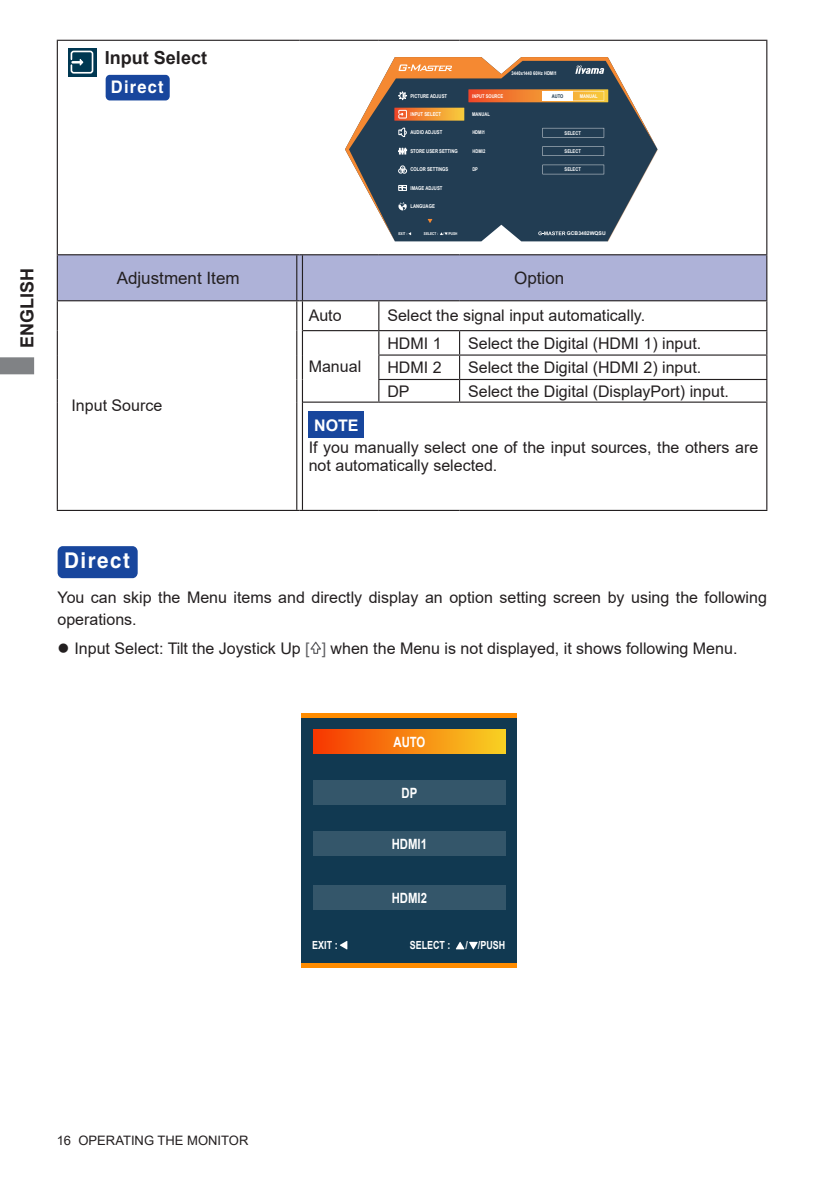
<style>
.page{position:relative;width:840px;height:1191px;background:#fff}
.page>*{position:absolute;margin:0;border:0;box-sizing:border-box;transform-origin:0 0}
.t1{font:700 21.6px "Helvetica";letter-spacing:.075em;color:#fff;scale:.95 1}
.t2{font:700 18px "Arial";color:#231f20}
.t3{font:700 17.4px "Helvetica";letter-spacing:.075em;color:#fff;scale:.95 1}
.t4{font:17px "Arial";color:#231f20}
.t5{font:16px/18.4px "Arial";color:#231f20}
.t6{font:700 16px "Arial";color:#fff}
.t7{font:700 14.2px "Arial";color:#fff;scale:.8 1}
.t8{font:13px "Arial";color:#231f20}
.t9{font:700 11.2px "Arial";color:#fff;scale:.8 1}
.t10{font:700 5.4px "Arial";color:#fff;scale:.8 1}
.t11{font:700 5.2px "Arial";color:#fff;scale:.8 1}
.t12{font:700 5.2px "Arial";color:#fff}
.t13{font:700 5.2px "Arial";color:#223d53;scale:.8 1}
.t14{font:700 4px "Arial";color:#fff;scale:.8 1}
.s1{color:#636366}
</style>
<div class="page">
<svg style="left:0;top:357px;width:34px;height:17px"></svg>
<svg style="left:297px;top:402px;width:5px;height:108px"></svg>
<hr style="left:765px;top:41px;width:2px;height:213px;background:#231f20">
<hr style="left:765px;top:255px;width:2px;height:45px;background:#231f20">
<hr style="left:57px;top:40px;width:242px;height:1px;background:#231f20">
<hr style="left:57px;top:41px;width:1px;height:213px;background:#231f20">
<hr style="left:299px;top:40px;width:79px;height:1px;background:#231f20">
<hr style="left:378px;top:40px;width:81px;height:1px;background:#231f20">
<hr style="left:459px;top:40px;width:308px;height:1px;background:#231f20">
<hr style="left:57px;top:254px;width:242px;height:1px;background:#231f20">
<hr style="left:57px;top:402px;width:1px;height:108px;background:#231f20">
<hr style="left:57px;top:510px;width:242px;height:1px;background:#231f20">
<hr style="left:765px;top:301px;width:2px;height:29px;background:#231f20">
<hr style="left:765px;top:331px;width:2px;height:23px;background:#231f20">
<hr style="left:765px;top:356px;width:2px;height:23px;background:#231f20">
<hr style="left:765px;top:380px;width:2px;height:21px;background:#231f20">
<hr style="left:765px;top:403px;width:2px;height:107px;background:#231f20">
<hr style="left:299px;top:254px;width:79px;height:1px;background:#231f20">
<hr style="left:378px;top:254px;width:81px;height:1px;background:#231f20">
<hr style="left:459px;top:254px;width:308px;height:1px;background:#231f20">
<hr style="left:459px;top:300px;width:308px;height:1px;background:#231f20">
<hr style="left:459px;top:330px;width:308px;height:1px;background:#231f20">
<hr style="left:459px;top:354px;width:308px;height:2px;background:#231f20">
<hr style="left:459px;top:379px;width:308px;height:1px;background:#231f20">
<hr style="left:303px;top:401px;width:75px;height:2px;background:#231f20">
<hr style="left:378px;top:401px;width:81px;height:2px;background:#231f20">
<hr style="left:459px;top:401px;width:308px;height:2px;background:#231f20">
<hr style="left:299px;top:510px;width:79px;height:1px;background:#231f20">
<hr style="left:378px;top:510px;width:81px;height:1px;background:#231f20">
<hr style="left:459px;top:510px;width:308px;height:1px;background:#231f20">
<svg style="left:57px;top:255px;width:709px;height:147px"></svg>
<hr style="left:296px;top:402px;width:1px;height:108px;background:#231f20">
<hr style="left:302px;top:402px;width:1px;height:108px;background:#231f20">
<svg style="left:345px;top:57px;width:312px;height:184px;fill:#223d53"></svg>
<svg style="left:575px;top:65px;width:28px;height:9px"></svg>
<svg style="left:398px;top:64px;width:54px;height:7px"></svg>
<svg style="left:398px;top:166px;width:8px;height:7px"></svg>
<svg style="left:394px;top:108px;width:70px;height:13px"></svg>
<svg style="left:398px;top:127px;width:9px;height:10px"></svg>
<svg style="left:398px;top:148px;width:8px;height:6px"></svg>
<div style="left:398px;top:185px;width:8px;height:6px;border:1px solid #fff"></div>
<svg style="left:398px;top:185px;width:8px;height:5px"></svg>
<svg style="left:398px;top:202px;width:8px;height:8px"></svg>
<svg style="left:538px;top:231px;width:27px;height:4px"></svg>
<svg style="left:398px;top:92px;width:8px;height:8px"></svg>
<svg style="left:427px;top:219px;width:5px;height:4px"></svg>
<svg style="left:439px;top:232px;width:8px;height:3px"></svg>
<svg style="left:468px;top:89px;width:140px;height:13px"></svg>
<div style="left:542px;top:91px;width:31px;height:10px;background:#fff"></div>
<svg style="left:542px;top:128px;width:61px;height:9px"></svg>
<svg style="left:542px;top:146px;width:61px;height:10px"></svg>
<svg style="left:542px;top:165px;width:61px;height:9px"></svg>
<div style="left:308px;top:411px;width:56px;height:26px;background:#18469d"></div>
<div style="left:106px;top:76px;width:63px;height:24px;background:#18469d;border-radius:3px"></div>
<div style="left:106px;top:75px;width:64px;height:25px;border:2px solid #18469d;border-radius:3px"></div>
<svg style="left:68px;top:48px;width:28px;height:28px"></svg>
<div style="left:71px;top:51px;width:22px;height:23px;border:2px solid #fff;border-radius:2px"></div>
<svg style="left:72px;top:58px;width:11px;height:8px"></svg>
<svg style="left:310px;top:641px;width:11px;height:13px"></svg>
<div style="left:59px;top:547px;width:78px;height:30px;background:#18469d;border-radius:4px"></div>
<div style="left:58px;top:546px;width:80px;height:32px;border:2px solid #18469d;border-radius:4px"></div>
<div style="left:301px;top:712px;width:216px;height:255px;background:#113951"></div>
<div style="left:313px;top:780px;width:192px;height:24px;background:#34566a"></div>
<div style="left:313px;top:729px;width:192px;height:25px;background:linear-gradient(to right,#f73600,#f8d123)"></div>
<div style="left:313px;top:831px;width:192px;height:24px;background:#34566a"></div>
<hr style="left:301px;top:963px;width:216px;height:4px;background:#ff8c00">
<div style="left:301px;top:712px;width:216px;height:5px;background:#ff8c00"></div>
<div style="left:313px;top:885px;width:192px;height:25px;background:#34566a"></div>
<svg style="left:455px;top:941px;width:22px;height:8px"></svg>
<svg style="left:340px;top:941px;width:7px;height:8px"></svg>
<p class="t2" style="left:14px;top:348px;width:82px;rotate:-90deg">ENGLISH</p>
<p class="t2" style="left:105px;top:45px;width:104px">Input Select</p>
<p class="t3" style="left:111px;top:76px;width:57px">Direct</p>
<p class="t10" style="left:410px;top:92px;width:47px">PICTURE ADJUST</p>
<p class="t10" style="left:410px;top:110px;width:40px">INPUT SELECT</p>
<p class="t10" style="left:410px;top:129px;width:41px">AUDIO ADJUST</p>
<p class="t10" style="left:410px;top:147px;width:60px">STORE USER SETTING</p>
<p class="t10" style="left:410px;top:166px;width:49px">COLOR SETTINGS</p>
<p class="t10" style="left:410px;top:184px;width:41px">IMAGE ADJUST</p>
<p class="t10" style="left:410px;top:202px;width:32px">LANGUAGE</p>
<p class="t14" style="left:398px;top:231px;width:13px">EXIT :</p>
<p class="t14" style="left:423px;top:231px;width:19px">SELECT :</p>
<p class="t14" style="left:443px;top:231px;width:19px">/ /PUSH</p>
<p class="t11" style="left:472px;top:92px;width:40px">INPUT SOURCE</p>
<p class="t11" style="left:472px;top:111px;width:24px">MANUAL</p>
<p class="t11" style="left:511px;top:70px;width:58px">3440x1440 60Hz HDMI1</p>
<p class="t13" style="left:551px;top:92px;width:16px">AUTO</p>
<p class="t11" style="left:579px;top:92px;width:24px">MANUAL</p>
<p class="t11" style="left:472px;top:129px;width:17px">HDMI1</p>
<p class="t11" style="left:472px;top:147px;width:17px">HDMI2</p>
<p class="t11" style="left:472px;top:166px;width:9px">DP</p>
<p class="t11" style="left:564px;top:166px;width:22px">SELECT</p>
<p class="t11" style="left:564px;top:129px;width:22px">SELECT</p>
<p class="t11" style="left:564px;top:147px;width:22px">SELECT</p>
<p class="t12" style="left:566px;top:230px;width:40px">GCB3482WQSU</p>
<p class="t4" style="left:117px;top:266px;width:124px">Adjustment Item</p>
<p class="t4" style="left:514px;top:266px;width:52px">Option</p>
<p class="t5" style="left:71px;top:396px;width:92px">Input Source</p>
<p class="t5" style="left:308px;top:306px;width:34px">Auto</p>
<p class="t5" style="left:387px;top:306px;width:259px">Select the signal input automatically.</p>
<p class="t5" style="left:308px;top:357px;width:54px">Manual</p>
<p class="t5" style="left:387px;top:334px;width:56px">HDMI 1</p>
<p class="t5" style="left:468px;top:334px;width:234px">Select the Digital (HDMI 1) input.</p>
<p class="t5" style="left:387px;top:358px;width:56px">HDMI 2</p>
<p class="t5" style="left:468px;top:358px;width:234px">Select the Digital (HDMI 2) input.</p>
<p class="t5" style="left:387px;top:381px;width:24px">DP</p>
<p class="t5" style="left:468px;top:381px;width:262px">Select the Digital (DisplayPort) input.</p>
<p class="t6" style="left:314px;top:414px;width:46px">NOTE</p>
<p class="t5" style="left:308px;top:438px;width:451px">If you manually select one of the input sources, the others are not automatically selected.</p>
<h1 class="t1" style="left:64px;top:547px;width:71px">Direct</h1>
<p class="t5" style="left:57px;top:585px;width:710px;line-height:22.6px">You can skip the Menu items and directly display an option setting screen by using the following operations.</p>
<p class="t5" style="left:74px;top:639px;width:664px">Input Select: Tilt the Joystick Up <span class="s1">[ ]</span> when the Menu is not displayed, it shows following Menu.</p>
<p class="t7" style="left:393px;top:732px;width:41px">AUTO</p>
<p class="t7" style="left:401px;top:782px;width:21px">DP</p>
<p class="t7" style="left:391px;top:833px;width:46px">HDMI1</p>
<p class="t7" style="left:391px;top:888px;width:46px">HDMI2</p>
<p class="t9" style="left:312px;top:937px;width:33px">EXIT :</p>
<p class="t9" style="left:409px;top:937px;width:52px">SELECT :</p>
<p class="t9" style="left:465px;top:937px;width:51px">/ /PUSH</p>
<p class="t8" style="left:57px;top:1131px;width:193px">16 OPERATING THE MONITOR</p>
</div>
